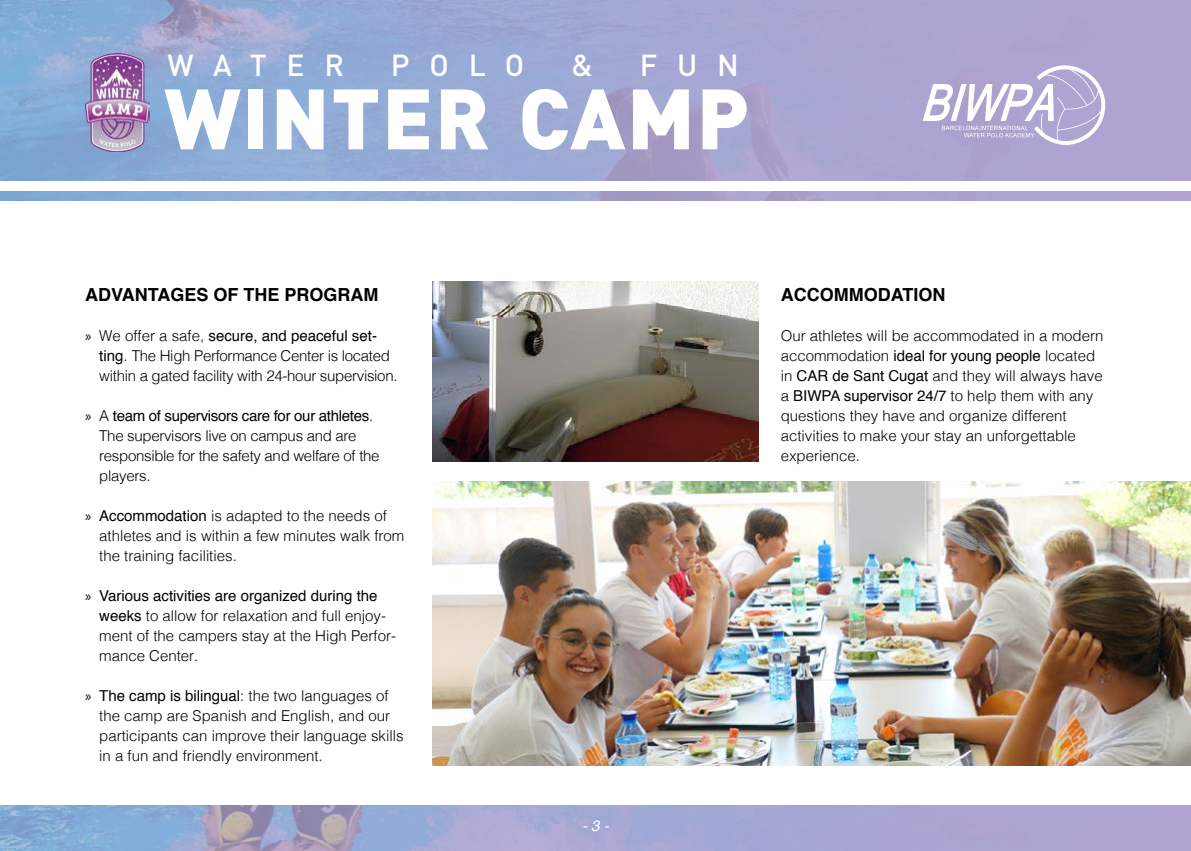
<style>
.page{position:relative;width:1191px;height:851px;background:#fff}
.page>*{position:absolute;margin:0;border:0;box-sizing:border-box;transform-origin:0 0}
.t1{font:900 84px "DIN Pro";letter-spacing:.02em;color:#fff}
.t2{font:500 30px "DIN Pro";letter-spacing:.66em;color:#fff}
.t3{font:700 18px "Helvetica";color:#000}
.t4{font:300 15px/20px "Helvetica";color:#000}
.t5{font:300 15px/20px "Helvetica";letter-spacing:-.02em;color:#000}
.t6{font:italic 15px "Helvetica";color:#fff}
.s1{font-family:"Myriad Pro";font-weight:400}
.s2{font-weight:400}
</style>
<div class="page">
<img style="left:433px;top:281px;width:325px;height:180px">
<img style="left:433px;top:481px;width:758px;height:284px">
<svg style="left:0;top:805px;width:1191px;height:45px;background:#a0a6cf"></svg>
<svg style="left:0;top:0;width:1191px;height:201px;background:#9da7d2"></svg>
<svg style="left:922px;top:65px;width:184px;height:80px"></svg>
<div style="left:0;top:181px;width:1191px;height:9px;background:#fff"></div>
<img style="left:85px;top:54px;width:64px;height:97px">
<h2 class="t2" style="left:168px;top:45px;width:178px">WATER</h2>
<h2 class="t2" style="left:391px;top:45px;width:135px">POLO</h2>
<h2 class="t2" style="left:571px;top:45px;width:23px">&amp;</h2>
<h2 class="t2" style="left:640px;top:45px;width:101px">FUN</h2>
<h1 class="t1" style="left:164px;top:62px;width:586px">WINTER CAMP</h1>
<p class="t3" style="left:85px;top:280px;width:295px">ADVANTAGES OF THE PROGRAM</p>
<p class="t5" style="left:99px;top:324px;width:300px;text-indent:-14px"><span class="s1">»</span> We offer a safe, <span class="s2">secure, and peaceful set&shy;ting</span>. The High Performance Center is located within a gated facility with 24-hour supervision.</p>
<p class="t5" style="left:99px;top:404px;width:282px;text-indent:-14px"><span class="s1">»</span> A <span class="s2">team of supervisors care for our athletes</span>.<br>The supervisors live on campus and are responsible for the safety and welfare of the players.</p>
<p class="t4" style="left:99px;top:504px;width:307px;text-indent:-14px"><span class="s1">»</span> <span class="s2">Accommodation</span> is adapted to the needs of athletes and is within a few minutes walk from the training facilities.</p>
<p class="t4" style="left:99px;top:584px;width:298px;text-indent:-14px"><span class="s1">»</span> <span class="s2">Various activities are organized during the weeks</span> to allow for relaxation and full enjoy&shy;ment of the campers stay at the High Perfor&shy;mance Center.</p>
<p class="t4" style="left:99px;top:684px;width:306px;text-indent:-14px"><span class="s1">»</span> <span class="s2">The camp is bilingual</span>: the two languages of the camp are Spanish and English, and our participants can improve their language skills in a fun and friendly environment.</p>
<p class="t6" style="left:582px;top:814px;width:28px">- 3 -</p>
<p class="t3" style="left:780px;top:280px;width:166px">ACCOMMODATION</p>
<p class="t4" style="left:780px;top:324px;width:324px">Our athletes will be accommodated in a modern accommodation <span class="s2">ideal for young people</span> located in <span class="s2">CAR de Sant Cugat</span> and they will always have a <span class="s2">BIWPA supervisor 24/7</span> to help them with any questions they have and organize different activities to make your stay an unforgettable experience.</p>
</div>
